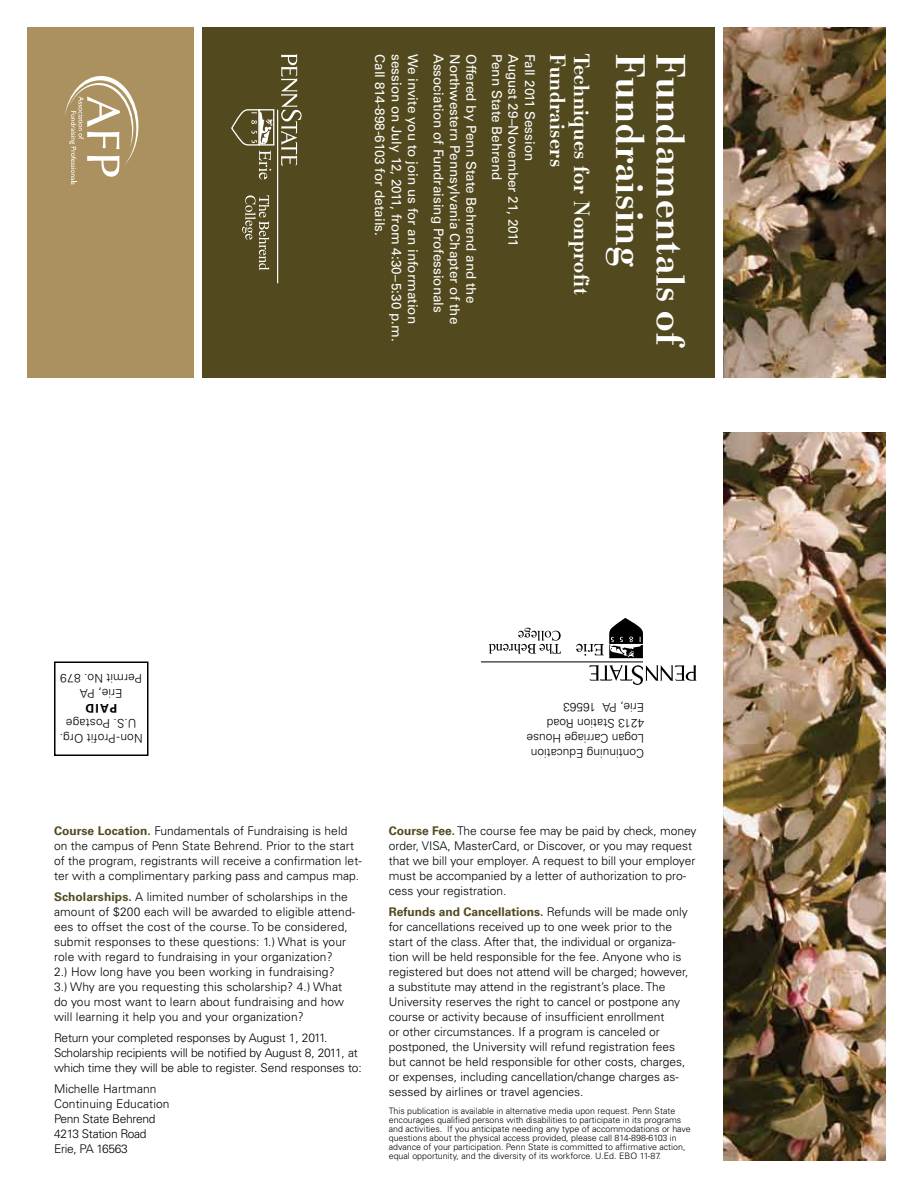
<style>
.page{position:relative;width:918px;height:1188px;background:#fff}
.page>*{position:absolute;margin:0;border:0;box-sizing:border-box;transform-origin:0 0}
.t1{font:700 39px "Bodin Small";letter-spacing:.01em;color:#fff}
.t2{font:700 21px "Bodin Small";letter-spacing:.01em;color:#fff}
.t3{font:13.5px "Univers";color:#fff}
.t4{font:300 12px/15px "Univers";color:#000}
.t5{font:700 12px "Univers";color:#000}
.t6{font:300 8.85px/9px "Univers";color:#000}
.s1{font-weight:700;color:#524a1e}
</style>
<div class="page">
<div style="left:202px;top:27px;width:514px;height:351px;background:#524a1e"></div>
<img style="left:724px;top:27px;width:162px;height:1134px">
<div style="left:54px;top:662px;width:94px;height:94px;border:2px solid #000"></div>
<svg style="left:489px;top:628px;width:72px;height:26px"></svg>
<svg style="left:589px;top:665px;width:108px;height:20px"></svg>
<svg style="left:576px;top:618px;width:67px;height:40px"></svg>
<hr style="left:482px;top:661px;width:161px;height:1px;background:#000">
<div style="left:9px;top:378px;width:888px;height:54px;background:#fff"></div>
<div style="left:27px;top:27px;width:167px;height:351px;background:#ab915f"></div>
<svg style="left:242px;top:195px;width:27px;height:75px"></svg>
<svg style="left:281px;top:54px;width:21px;height:112px"></svg>
<hr style="left:277px;top:110px;width:1px;height:173px;background:#fff">
<svg style="left:231px;top:109px;width:44px;height:71px"></svg>
<svg style="left:65px;top:76px;width:73px;height:108px"></svg>
<p class="t3" style="left:388px;top:54px;width:183px;rotate:90deg">Call 814-898-6103 for details.</p>
<p class="t3" style="left:404px;top:54px;width:289px;rotate:90deg">session on July 12, 2011, from 4:30–5:30 p.m.</p>
<p class="t3" style="left:421px;top:54px;width:271px;rotate:90deg">We invite you to join us for an information</p>
<p class="t3" style="left:446px;top:54px;width:260px;rotate:90deg">Association of Fundraising Professionals</p>
<p class="t3" style="left:463px;top:54px;width:272px;rotate:90deg">Northwestern Pennsylvania Chapter of the</p>
<p class="t3" style="left:479px;top:54px;width:251px;rotate:90deg">Offered by Penn State Behrend and the</p>
<p class="t3" style="left:505px;top:54px;width:128px;rotate:90deg">Penn State Behrend</p>
<p class="t3" style="left:521px;top:54px;width:194px;rotate:90deg">August 29–November 21, 2011</p>
<p class="t3" style="left:538px;top:54px;width:109px;rotate:90deg">Fall 2011 Session</p>
<h2 class="t2" style="left:570px;top:54px;width:114px;rotate:90deg">Fundraisers</h2>
<h2 class="t2" style="left:594px;top:54px;width:242px;rotate:90deg">Techniques for Nonprofit</h2>
<h1 class="t1" style="left:653px;top:54px;width:214px;rotate:90deg">Fundraising</h1>
<h1 class="t1" style="left:693px;top:54px;width:295px;rotate:90deg">Fundamentals of</h1>
<p class="t4" style="left:142px;top:701px;width:83px;text-align:center;rotate:-180deg">Erie, PA<br>Permit No. 879</p>
<p class="t5" style="left:117px;top:715px;width:33px;rotate:-180deg">PAID</p>
<p class="t4" style="left:644px;top:715px;width:83px;rotate:-180deg">Erie, PA 16563</p>
<p class="t4" style="left:143px;top:746px;width:85px;text-align:center;rotate:-180deg">Non-Profit Org.<br>U.S. Postage</p>
<p class="t4" style="left:644px;top:761px;width:119px;rotate:-180deg">Continuing Education<br>Logan Carriage House<br>4213 Station Road</p>
<p class="t4" style="left:54px;top:823px;width:309px"><span class="s1">Course Location.</span> Fundamentals of Fundraising is held on the campus of Penn State Behrend. Prior to the start of the program, registrants will receive a confirmation let&shy;ter with a complimentary parking pass and campus map.</p>
<p class="t4" style="left:54px;top:889px;width:303px"><span class="s1">Scholarships.</span> A limited number of scholarships in the amount of $200 each will be awarded to eligible attend&shy;ees to offset the cost of the course. To be considered, submit responses to these questions: 1.) What is your role with regard to fundraising in your organization?<br>2.) How long have you been working in fundraising?<br>3.) Why are you requesting this scholarship? 4.) What do you most want to learn about fundraising and how will learning it help you and your organization?</p>
<p class="t4" style="left:54px;top:1030px;width:309px">Return your completed responses by August 1, 2011.<br>Scholarship recipients will be notified by August 8, 2011, at which time they will be able to register. Send responses to:</p>
<p class="t4" style="left:54px;top:1081px;width:117px">Michelle Hartmann<br>Continuing Education<br>Penn State Behrend<br>4213 Station Road<br>Erie, PA 16563</p>
<p class="t4" style="left:389px;top:823px;width:309px"><span class="s1">Course Fee.</span> The course fee may be paid by check, money order, VISA, MasterCard, or Discover, or you may request that we bill your employer. A request to bill your employer must be accompanied by a letter of authorization to pro&shy;cess your registration.</p>
<p class="t4" style="left:389px;top:904px;width:301px"><span class="s1">Refunds and Cancellations.</span> Refunds will be made only for cancellations received up to one week prior to the start of the class. After that, the individual or organiza&shy;tion will be held responsible for the fee. Anyone who is registered but does not attend will be charged; however, a substitute may attend in the registrant’s place. The University reserves the right to cancel or postpone any course or activity because of insufficient enrollment<br>or other circumstances. If a program is canceled or postponed, the University will refund registration fees but cannot be held responsible for other costs, charges, or expenses, including cancellation/change charges as&shy;sessed by airlines or travel agencies.</p>
<p class="t6" style="left:389px;top:1106px;width:303px">This publication is available in alternative media upon request. Penn State encourages qualified persons with disabilities to participate in its programs and activities. If you anticipate needing any type of accommodations or have questions about the physical access provided, please call 814-898-6103 in advance of your participation. Penn State is committed to affirmative action, equal opportunity, and the diversity of its workforce. U.Ed. EBO 11-87.</p>
</div>
